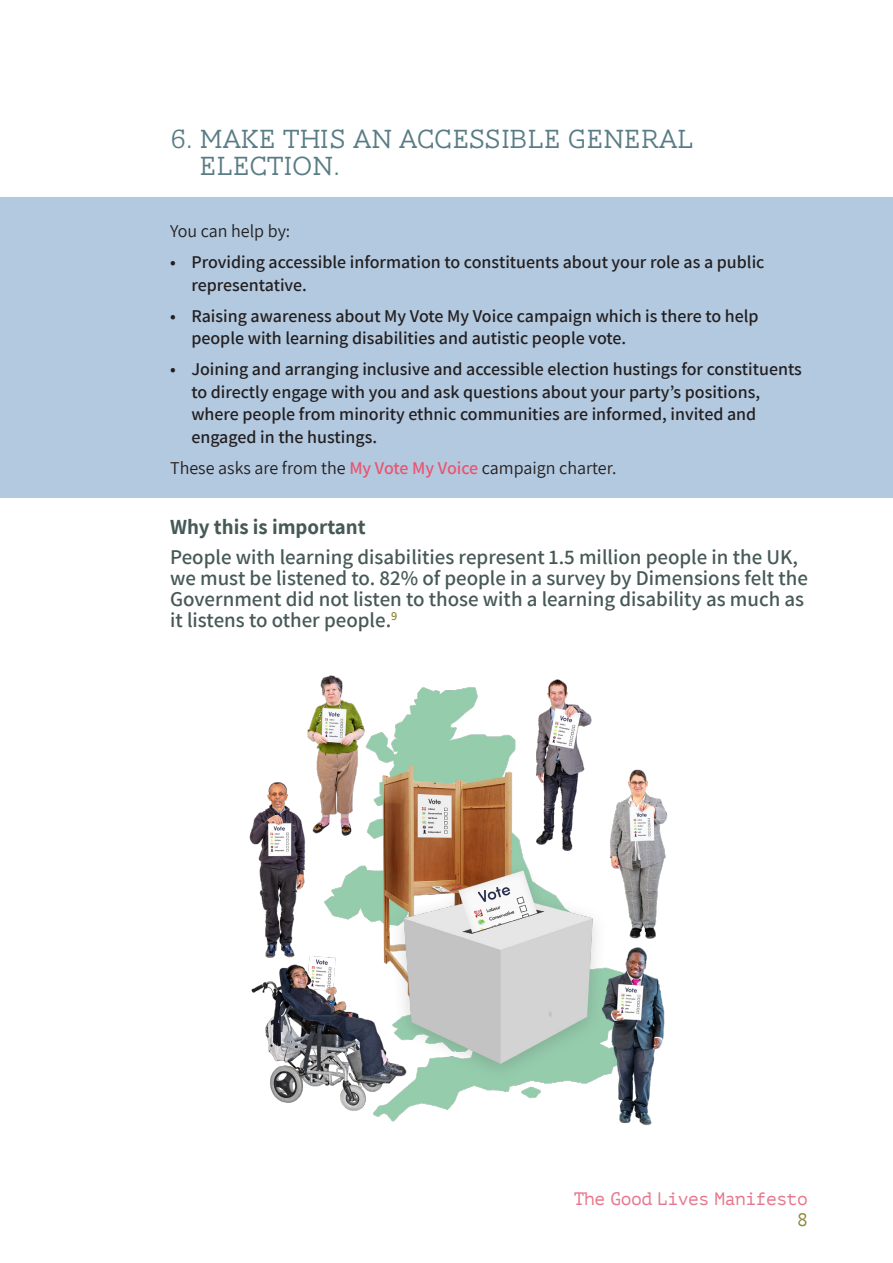
<style>
.page{position:relative;width:893px;height:1263px;background:#fff}
.page>*{position:absolute;margin:0;border:0;box-sizing:border-box;transform-origin:0 0}
.title_small{font:300 27px/27px "AW Conqueror Slab";color:#587c85}
.conclusion_quote{font:600 21px/21px "Assistant";color:#475957}
.conclusion_quote-2{font:700 21px "Assistant";color:#475957}
.t1{font:600 18px/22.5px "Assistant";color:#231f20}
.text{font:18px "Assistant";color:#231f20}
.t2{font:18px "PT Mono";letter-spacing:-.025em;color:#e7778d}
.t3{font:18px "PT Mono";color:#8d893c}
.s1{font-weight:600;color:#e9556f}
</style>
<div class="page">
<div style="left:0;top:197px;width:893px;height:300px;background:#b3c9e0"></div>
<img style="left:249px;top:675px;width:419px;height:451px">
<p class="title_small" style="left:200px;top:126px;width:495px;text-indent:-30px">6. MAKE THIS AN ACCESSIBLE GENERAL<br>ELECTION.</p>
<p class="text" style="left:170px;top:219px;width:122px">You can help by:</p>
<p class="t1" style="left:191px;top:250px;width:575px;text-indent:-21px">• Providing accessible information to constituents about your role as a public representative.</p>
<p class="t1" style="left:191px;top:304px;width:569px;text-indent:-21px">• Raising awareness about My Vote My Voice campaign which is there to help people with learning disabilities and autistic people vote.</p>
<p class="t1" style="left:191px;top:357px;width:612px;text-indent:-21px">• Joining and arranging inclusive and accessible election hustings for constituents to directly engage with you and ask questions about your party’s positions, where people from minority ethnic communities are informed, invited and engaged in the hustings.</p>
<p class="text" style="left:170px;top:455px;width:448px">These asks are from the <span class="s1">My Vote My Voice</span> campaign charter.</p>
<p class="conclusion_quote-2" style="left:170px;top:513px;width:197px">Why this is important</p>
<p class="conclusion_quote" style="left:170px;top:545px;width:639px">People with learning disabilities represent 1.5 million people in the UK, we must be listened to. 82% of people in a survey by Dimensions felt the Government did not listen to those with a learning disability as much as it listens to other people.<sup>9</sup></p>
<p class="t2" style="left:574px;top:1188px;width:236px">The Good Lives Manifesto</p>
<p class="t3" style="left:797px;top:1209px;width:12px">8</p>
</div>
